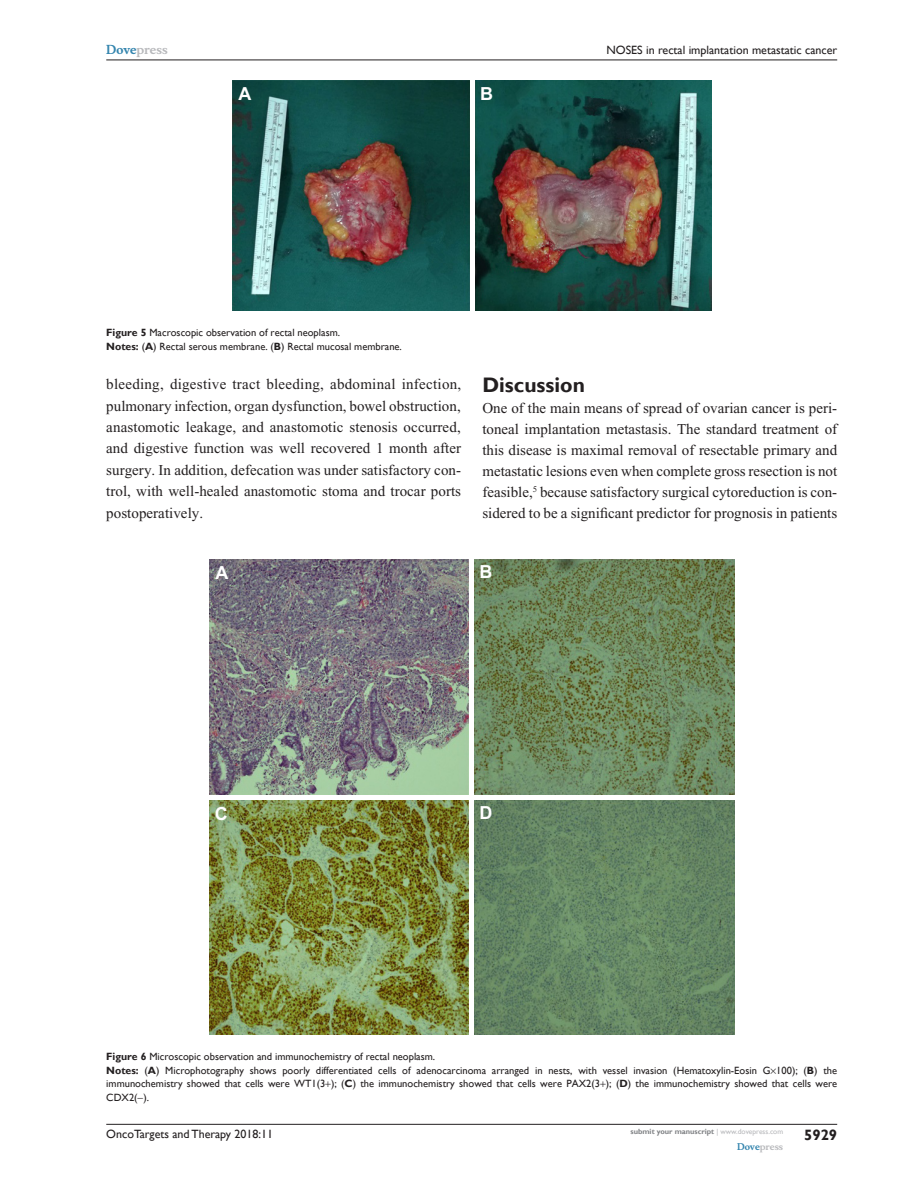
<style>
.page{position:relative;width:918px;height:1188px;background:#fff}
.page>*{position:absolute;margin:0;border:0;box-sizing:border-box;transform-origin:0 0}
.t1{font:700 21px "Gill Sans";color:#231f20}
.t2{font:700 18px "Arial";color:#fff}
.TxF{font:15px/21.5px "Times New Roman";color:#231f20;text-align:justify}
.t3{font:700 15px "Gill Sans";color:#231f20}
.t4{font:12px "Gill Sans";color:#231f20}
.t5{font:700 12px "Musee";color:#b8b9bc}
.FigSNRI{font:10.5px/13.5px "Gill Sans";color:#231f20;text-align:justify}
.FigC{font:10.5px "Gill Sans";color:#231f20}
.t6{font:700 9px "Musee";color:#b8b9bc}
.t7{font:700 7.5px "Gill Sans";color:#808285}
.s1{color:#3485ae}
.s2{font-weight:700}
.s3{font-weight:400;color:#b8b9bc}
</style>
<div class="page">
<hr style="left:106px;top:1124px;width:731px;height:1px;background:#231f20">
<hr style="left:106px;top:60px;width:731px;height:1px;background:#231f20">
<img style="left:232px;top:81px;width:238px;height:230px">
<img style="left:476px;top:81px;width:235px;height:230px">
<img style="left:209px;top:559px;width:260px;height:235px">
<img style="left:475px;top:559px;width:259px;height:235px">
<img style="left:475px;top:800px;width:259px;height:235px">
<img style="left:209px;top:800px;width:260px;height:235px">
<p class="t5" style="left:106px;top:43px;width:63px"><span class="s1">Dove</span>press</p>
<p class="t2" style="left:238px;top:81px;width:14px">A</p>
<p class="t2" style="left:480px;top:81px;width:14px">B</p>
<p class="t4" style="left:607px;top:43px;width:232px">NOSES in rectal implantation metastatic cancer</p>
<p class="FigC" style="left:106px;top:326px;width:235px"><span class="s2">Figure 5</span> Macroscopic observation of rectal neoplasm.</p>
<p class="FigSNRI" style="left:106px;top:340px;width:297px"><span class="s2">Notes:</span> (<span class="s2">A</span>) Rectal serous membrane. (<span class="s2">B</span>) Rectal mucosal membrane.</p>
<p class="TxF" style="left:106px;top:373px;width:357px">bleeding, digestive tract bleeding, abdominal infection, pulmonary infection, organ dysfunction, bowel obstruction, anastomotic leakage, and anastomotic stenosis occurred, and digestive function was well recovered 1 month after surgery. In addition, defecation was under satisfactory con&shy;trol, with well-healed anastomotic stoma and trocar ports postoperatively.</p>
<h1 class="t1" style="left:482px;top:372px;width:104px">Discussion</h1>
<p class="TxF" style="left:482px;top:397px;width:356px;line-height:21px">One of the main means of spread of ovarian cancer is peri&shy;toneal implantation metastasis. The standard treatment of this disease is maximal removal of resectable primary and metastatic lesions even when complete gross resection is not feasible,<sup>5</sup> because satisfactory surgical cytoreduction is con&shy;sidered to be a significant predictor for prognosis in patients</p>
<p class="t2" style="left:216px;top:560px;width:14px">A</p>
<p class="t2" style="left:480px;top:560px;width:14px">B</p>
<p class="t2" style="left:215px;top:801px;width:14px">C</p>
<p class="t2" style="left:480px;top:801px;width:14px">D</p>
<p class="FigC" style="left:106px;top:1050px;width:330px"><span class="s2">Figure 6</span> Microscopic observation and immunochemistry of rectal neoplasm.</p>
<p class="FigSNRI" style="left:106px;top:1063px;width:732px"><span class="s2">Notes:</span> (<span class="s2">A</span>) Microphotography shows poorly differentiated cells of adenocarcinoma arranged in nests, with vessel invasion (Hematoxylin-Eosin G 100); (<span class="s2">B</span>) the immunochemistry showed that cells were WT1(3 ); (<span class="s2">C</span>) the immunochemistry showed that cells were PAX2(3 ); (<span class="s2">D</span>) the immunochemistry showed that cells were CDX2( ).</p>
<p class="t4" style="left:106px;top:1127px;width:168px">OncoTargets and Therapy 2018:11</p>
<p class="t7" style="left:631px;top:1127px;width:154px">submit your manuscript <span class="s3">| www.dovepress.com</span></p>
<p class="t6" style="left:737px;top:1141px;width:48px"><span class="s1">Dove</span>press</p>
<p class="t3" style="left:804px;top:1126px;width:35px">5929</p>
</div>
